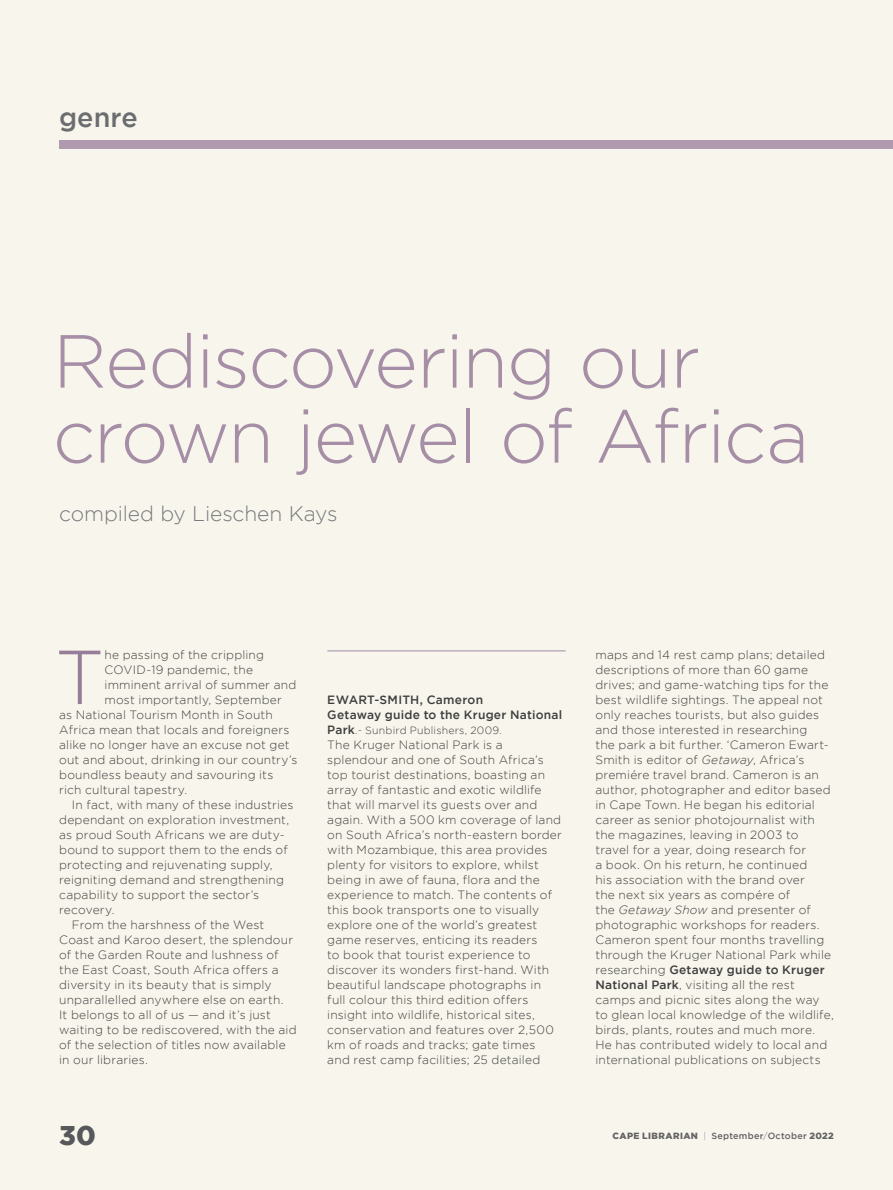
<style>
.page{position:relative;width:893px;height:1190px;background:#fff}
.page>*{position:absolute;margin:0;border:0;box-sizing:border-box;transform-origin:0 0}
.t1{font:300 76.35px "Gotham";color:#977d99}
.Pull_Quotes{font:300 75px/75px "Gotham";letter-spacing:-.025em;color:#a58ea6}
.Pull_Quotes-2{font:500 27px "Gotham";color:#6c6d70}
.t2{font:900 27px "Gotham";color:#57585a}
.Pull_Quotes-3{font:300 21px "Gotham";letter-spacing:-.01em;color:#76787b}
.t3{font:300 12px/15px "Gotham";letter-spacing:.015em;color:#3e3e3f}
.t4{font:500 12px "Gotham";letter-spacing:.02em;color:#3e3e3f}
.t5{font:300 10.5px "Gotham";letter-spacing:.02em;color:#3e3e3f}
.t6{font:900 9px "Gotham";letter-spacing:.045em;color:#636366}
.s1{font-weight:500;font-size:12px}
.s2{font-style:italic}
.s3{font-weight:500}
.s4{font-weight:300;color:#977d99}
.s5{font-weight:300}
</style>
<div class="page">
<div style="left:0;top:0;width:892px;height:1190px;background:#f8f6ec"></div>
<hr style="left:327px;top:650px;width:238px;height:1px;background:#beadbd">
<div style="left:59px;top:140px;width:833px;height:8px;background:#af9aaf"></div>
<p class="Pull_Quotes-2" style="left:59px;top:102px;width:80px">genre</p>
<p class="Pull_Quotes" style="left:53px;top:323px;width:757px">Rediscovering our crown jewel of Africa</p>
<p class="Pull_Quotes-3" style="left:59px;top:502px;width:280px">compiled by Lieschen Kays</p>
<p class="t1" style="left:55px;top:635px;width:51px">T</p>
<p class="t3" style="left:104px;top:647px;width:161px">he passing of the crippling</p>
<p class="t3" style="left:104px;top:662px;width:150px">COVID-19 pandemic, the</p>
<p class="t3" style="left:104px;top:677px;width:193px">imminent arrival of summer and</p>
<p class="t3" style="left:104px;top:692px;width:179px">most importantly, September</p>
<p class="t3" style="left:59px;top:707px;width:215px">as National Tourism Month in South</p>
<p class="t3" style="left:59px;top:722px;width:231px">Africa mean that locals and foreigners</p>
<p class="t3" style="left:59px;top:737px;width:232px">alike no longer have an excuse not get</p>
<p class="t3" style="left:59px;top:752px;width:240px">out and about, drinking in our country’s</p>
<p class="t3" style="left:59px;top:767px;width:215px">boundless beauty and savouring its</p>
<p class="t3" style="left:59px;top:782px;width:129px">rich cultural tapestry.</p>
<p class="t3" style="left:59px;top:797px;width:236px;text-indent:13px">In fact, with many of these industries dependant on exploration investment, as proud South Africans we are duty&shy;bound to support them to the ends of protecting and rejuvenating supply, reigniting demand and strengthening capability to support the sector’s recovery.</p>
<p class="t3" style="left:59px;top:917px;width:239px;text-indent:13px">From the harshness of the West Coast and Karoo desert, the splendour of the Garden Route and lushness of the East Coast, South Africa offers a diversity in its beauty that is simply unparallelled anywhere else on earth.<br>It belongs to all of us — and it’s just waiting to be rediscovered, with the aid of the selection of titles now available in our libraries.</p>
<p class="t4" style="left:327px;top:693px;width:157px">EWART-SMITH, Cameron</p>
<p class="t4" style="left:327px;top:708px;width:236px">Getaway guide to the Kruger National</p>
<p class="t5" style="left:327px;top:724px;width:176px"><span class="s1">Park</span>.- Sunbird Publishers, 2009.</p>
<p class="t3" style="left:327px;top:737px;width:236px">The Kruger National Park is a splendour and one of South Africa’s top tourist destinations, boasting an array of fantastic and exotic wildlife that will marvel its guests over and again. With a 500 km coverage of land on South Africa’s north-eastern border with Mozambique, this area provides plenty for visitors to explore, whilst being in awe of fauna, flora and the experience to match. The contents of this book transports one to visually explore one of the world’s greatest game reserves, enticing its readers<br>to book that tourist experience to discover its wonders first-hand. With beautiful landscape photographs in full colour this third edition offers insight into wildlife, historical sites, conservation and features over 2,500 km of roads and tracks; gate times<br>and rest camp facilities; 25 detailed</p>
<p class="t3" style="left:595px;top:647px;width:240px">maps and 14 rest camp plans; detailed descriptions of more than 60 game drives; and game-watching tips for the best wildlife sightings. The appeal not only reaches tourists, but also guides and those interested in researching<br>the park a bit further. ‘Cameron Ewart-Smith is editor of <span class="s2">Getaway</span>, Africa’s premiére travel brand. Cameron is an author, photographer and editor based in Cape Town. He began his editorial career as senior photojournalist with the magazines, leaving in 2003 to travel for a year, doing research for<br>a book. On his return, he continued<br>his association with the brand over<br>the next six years as compére of<br>the <span class="s2">Getaway Show</span> and presenter of photographic workshops for readers.<br>Cameron spent four months travelling through the Kruger National Park while researching <span class="s3">Getaway guide to Kruger National Park</span>, visiting all the rest camps and picnic sites along the way to glean local knowledge of the wildlife, birds, plants, routes and much more.<br>He has contributed widely to local and international publications on subjects</p>
<h3 class="t2" style="left:59px;top:1120px;width:38px">30</h3>
<p class="t6" style="left:612px;top:1131px;width:223px">CAPE LIBRARIAN <span class="s4">|</span> <span class="s3">September</span><span class="s5">/</span><span class="s3">October</span> 2022</p>
</div>
